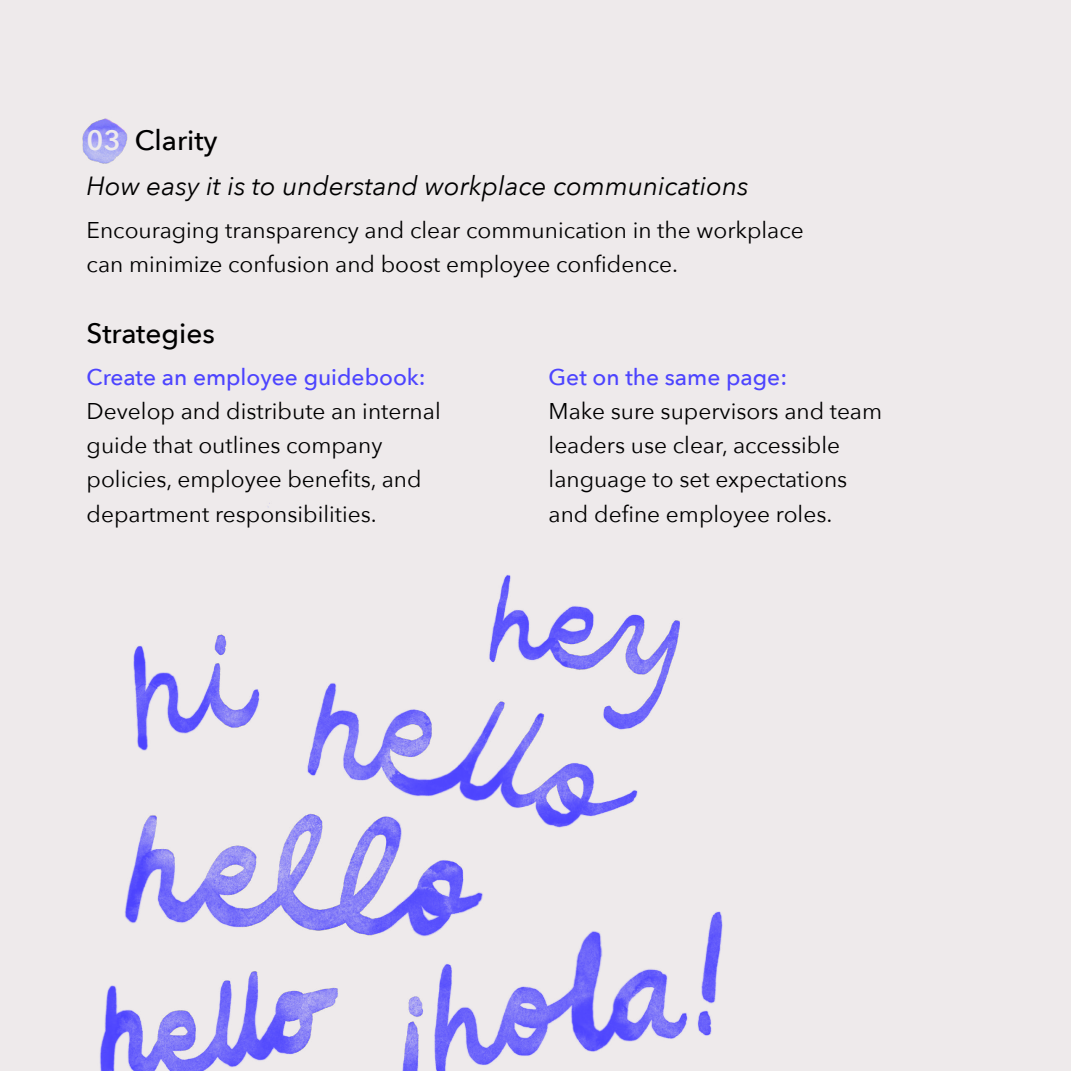
<style>
.page{position:relative;width:1071px;height:1071px;background:#eeeaeb}
.page>*{position:absolute;margin:0;border:0;box-sizing:border-box;transform-origin:0 0}
.t1{font:500 28px "Avenir Next";color:#000}
.t2{font:italic 26.25px "Avenir Next";color:#000}
.t3{font:22.75px/34.1px "Avenir Next";color:#000}
.t4{font:500 22.75px "Avenir Next";color:#4d44ff}
.s1{font-weight:600;color:#eeeaeb}
</style>
<div class="page">
<img style="left:83px;top:118px;width:45px;height:46px">
<img style="left:100px;top:503px;width:623px;height:568px">
<p class="t1" style="left:87px;top:117px;width:133px"><span class="s1">03</span> Clarity</p>
<p class="t2" style="left:87px;top:164px;width:664px">How easy it is to understand workplace communications</p>
<p class="t3" style="left:87px;top:212px;width:719px">Encouraging transparency and clear communication in the workplace can minimize confusion and boost employee confidence.</p>
<p class="t1" style="left:87px;top:309px;width:130px">Strategies</p>
<p class="t4" style="left:87px;top:358px;width:341px">Create an employee guidebook:</p>
<p class="t3" style="left:87px;top:393px;width:356px">Develop and distribute an internal guide that outlines company policies, employee benefits, and department responsibilities.</p>
<p class="t4" style="left:549px;top:358px;width:240px">Get on the same page:</p>
<p class="t3" style="left:549px;top:393px;width:335px">Make sure supervisors and team leaders use clear, accessible language to set expectations and define employee roles.</p>
</div>
